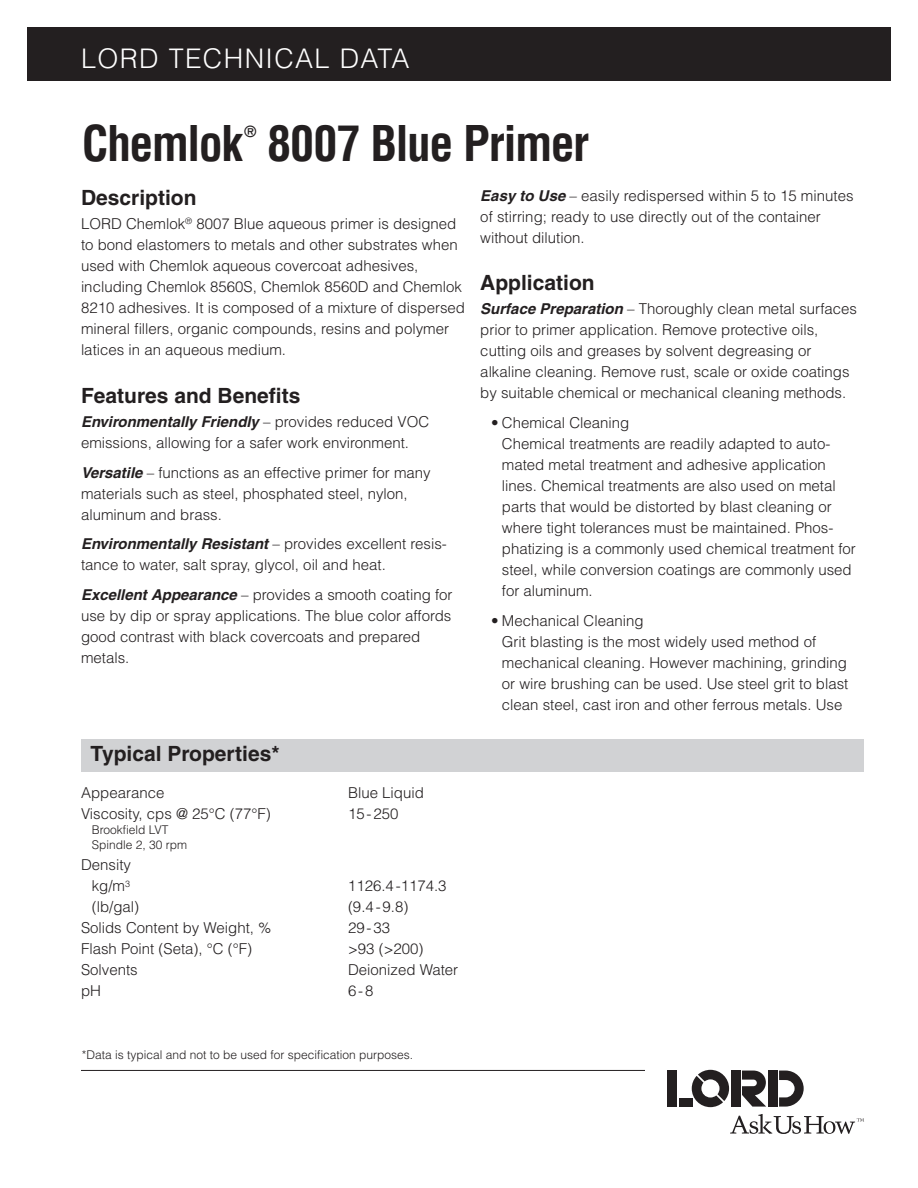
<style>
.page{position:relative;width:918px;height:1188px;background:#fff}
.page>*{position:absolute;margin:0;border:0;box-sizing:border-box;transform-origin:0 0}
.Headline{font:700 condensed 48px "Helvetica";letter-spacing:-.035em;color:#231f20}
.t1{font:300 27px "Helvetica";letter-spacing:.05em;color:#fff}
.Paragraph_Headline{font:700 21px "Helvetica";color:#231f20}
.Body_Copy{font:300 15px/21px "Helvetica";color:#231f20}
.Bullets{font:300 15px/21px "Helvetica";color:#231f20}
.Typical_Properties_T{font:300 15px "Helvetica";color:#231f20}
.Headline-2{font:700 condensed 15px "Helvetica";color:#231f20}
.Typical_Properties_T-2{font:300 12px "Helvetica";color:#231f20}
.s1{font-weight:700;font-style:italic}
</style>
<div class="page">
<hr style="left:81px;top:1070px;width:564px;height:1px;background:#231f20">
<svg style="left:692px;top:1070px;width:37px;height:37px"></svg>
<div style="left:668px;top:1071px;width:9px;height:36px;background:#231f20"></div>
<div style="left:731px;top:1071px;width:9px;height:36px;background:#231f20"></div>
<div style="left:768px;top:1071px;width:9px;height:36px;background:#231f20"></div>
<svg style="left:742px;top:1071px;width:24px;height:36px"></svg>
<div style="left:679px;top:1098px;width:13px;height:9px;background:#231f20"></div>
<svg style="left:779px;top:1071px;width:25px;height:36px"></svg>
<svg style="left:730px;top:1114px;width:134px;height:20px"></svg>
<div style="left:27px;top:27px;width:864px;height:54px;background:#231f20"></div>
<div style="left:81px;top:739px;width:783px;height:33px;background:#d1d2d4"></div>
<h2 class="t1" style="left:82px;top:41px;width:330px">LORD TECHNICAL DATA</h2>
<p class="Headline" style="left:82px;top:115px;width:163px">Chemlok</p>
<p class="Headline-2" style="left:244px;top:122px;width:14px">®</p>
<p class="Headline" style="left:267px;top:115px;width:324px">8007 Blue Primer</p>
<p class="Body_Copy" style="left:480px;top:185px;width:375px"><span class="s1">Easy to Use</span> – easily redispersed within 5 to 15 minutes of stirring; ready to use directly out of the container without dilution.</p>
<p class="Paragraph_Headline" style="left:480px;top:270px;width:116px">Application</p>
<p class="Body_Copy" style="left:480px;top:298px;width:378px"><span class="s1">Surface Preparation</span> – Thoroughly clean metal surfaces prior to primer application. Remove protective oils, cutting oils and greases by solvent degreasing or alkaline cleaning. Remove rust, scale or oxide coatings by suitable chemical or mechanical cleaning methods.</p>
<p class="Bullets" style="left:491px;top:412px;width:140px">• Chemical Cleaning</p>
<p class="Bullets" style="left:502px;top:433px;width:356px">Chemical treatments are readily adapted to auto&shy;mated metal treatment and adhesive application lines. Chemical treatments are also used on metal parts that would be distorted by blast cleaning or where tight tolerances must be maintained. Phos&shy;phatizing is a commonly used chemical treatment for steel, while conversion coatings are commonly used for aluminum.</p>
<p class="Bullets" style="left:491px;top:609px;width:154px">• Mechanical Cleaning</p>
<p class="Bullets" style="left:502px;top:630px;width:348px">Grit blasting is the most widely used method of mechanical cleaning. However machining, grinding or wire brushing can be used. Use steel grit to blast clean steel, cast iron and other ferrous metals. Use</p>
<p class="Paragraph_Headline" style="left:91px;top:741px;width:190px">Typical Properties*</p>
<p class="Typical_Properties_T" style="left:81px;top:784px;width:85px">Appearance</p>
<p class="Typical_Properties_T" style="left:348px;top:784px;width:77px">Blue Liquid</p>
<p class="Typical_Properties_T" style="left:81px;top:805px;width:191px">Viscosity, cps @ 25°C (77°F)</p>
<p class="Typical_Properties_T" style="left:348px;top:805px;width:52px">15-250</p>
<p class="Typical_Properties_T-2" style="left:92px;top:823px;width:78px">Brookfield LVT</p>
<p class="Typical_Properties_T-2" style="left:92px;top:838px;width:97px">Spindle 2, 30 rpm</p>
<p class="Typical_Properties_T" style="left:81px;top:856px;width:52px">Density</p>
<p class="Typical_Properties_T" style="left:92px;top:877px;width:40px">kg/m<sup>3</sup></p>
<p class="Typical_Properties_T" style="left:348px;top:877px;width:100px">1126.4-1174.3</p>
<p class="Typical_Properties_T" style="left:92px;top:898px;width:49px">(lb/gal)</p>
<p class="Typical_Properties_T" style="left:348px;top:898px;width:62px">(9.4-9.8)</p>
<p class="Typical_Properties_T" style="left:81px;top:919px;width:192px">Solids Content by Weight, %</p>
<p class="Typical_Properties_T" style="left:348px;top:919px;width:44px">29-33</p>
<p class="Typical_Properties_T" style="left:81px;top:940px;width:173px">Flash Point (Seta), °C (°F)</p>
<p class="Typical_Properties_T" style="left:348px;top:940px;width:77px">&gt;93 (&gt;200)</p>
<p class="Typical_Properties_T" style="left:81px;top:961px;width:58px">Solvents</p>
<p class="Typical_Properties_T" style="left:348px;top:961px;width:112px">Deionized Water</p>
<p class="Typical_Properties_T" style="left:81px;top:982px;width:21px">pH</p>
<p class="Typical_Properties_T" style="left:348px;top:982px;width:27px">6-8</p>
<p class="Paragraph_Headline" style="left:81px;top:185px;width:117px">Description</p>
<p class="Body_Copy" style="left:81px;top:213px;width:386px">LORD Chemlok<sup>®</sup> 8007 Blue aqueous primer is designed to bond elastomers to metals and other substrates when used with Chemlok aqueous covercoat adhesives, including Chemlok 8560S, Chemlok 8560D and Chemlok 8210 adhesives. It is composed of a mixture of dispersed mineral fillers, organic compounds, resins and polymer latices in an aqueous medium.</p>
<p class="Paragraph_Headline" style="left:81px;top:383px;width:221px">Features and Benefits</p>
<p class="Body_Copy" style="left:81px;top:411px;width:350px"><span class="s1">Environmentally Friendly</span> – provides reduced VOC emissions, allowing for a safer work environment.</p>
<p class="Body_Copy" style="left:81px;top:461px;width:351px"><span class="s1">Versatile</span> – functions as an effective primer for many materials such as steel, phosphated steel, nylon, aluminum and brass.</p>
<p class="Body_Copy" style="left:81px;top:533px;width:367px"><span class="s1">Environmentally Resistant</span> – provides excellent resis&shy;tance to water, salt spray, glycol, oil and heat.</p>
<p class="Body_Copy" style="left:81px;top:584px;width:373px"><span class="s1">Excellent Appearance</span> – provides a smooth coating for use by dip or spray applications. The blue color affords good contrast with black covercoats and prepared metals.</p>
<p class="Typical_Properties_T-2" style="left:82px;top:1047px;width:333px">*Data is typical and not to be used for specification purposes.</p>
</div>
